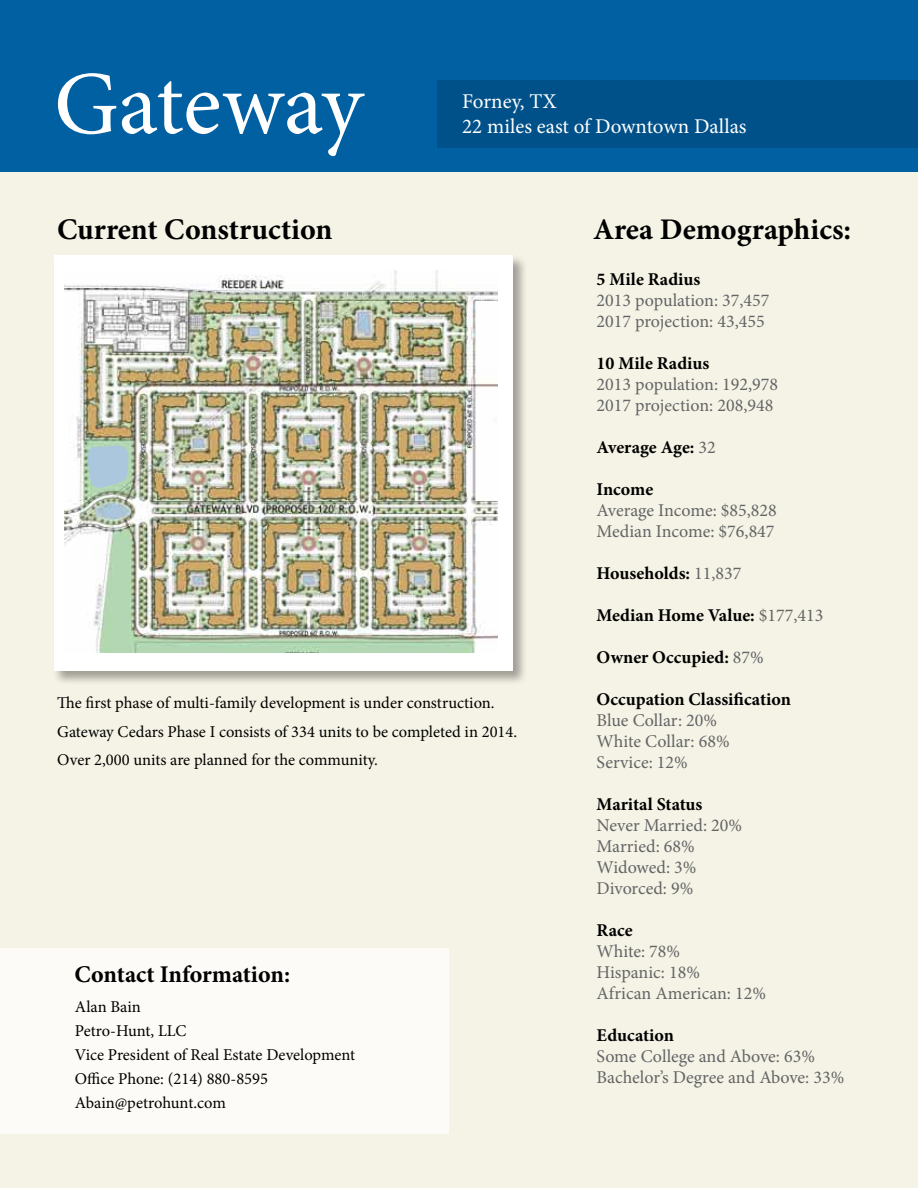
<style>
.page{position:relative;width:918px;height:1188px;background:#f5f3e5}
.page>*{position:absolute;margin:0;border:0;box-sizing:border-box;transform-origin:0 0}
.t1{font:90px "Minion Pro";letter-spacing:-.005em;color:#fff}
.t2{font:700 30px "Minion Pro";color:#000}
.t3{font:700 24px "Minion Pro";letter-spacing:-.005em;color:#000}
.t4{font:21px/25.2px "Minion Pro";color:#fff}
.t5{font:18px/21px "Minion Pro";color:#636466}
.t6{font:700 18px "Minion Pro";color:#000}
.t7{font:16.5px/24px "Minion Pro";color:#000}
.s1{font-weight:400;color:#636466}
</style>
<div class="page">
<div style="left:52px;top:254px;width:476px;height:432px;background:#000;opacity:.35"></div>
<div style="left:54px;top:255px;width:459px;height:416px;background:#fff"></div>
<div style="left:0;top:948px;width:448px;height:186px;background:#fcfbf7"></div>
<img style="left:65px;top:271px;width:433px;height:381px">
<img style="left:87px;top:445px;width:42px;height:49px">
<div style="left:0;top:0;width:918px;height:171px;background:#0060a2"></div>
<div style="left:437px;top:80px;width:481px;height:68px;background:#005189"></div>
<h1 class="t1" style="left:54px;top:44px;width:310px">Gateway</h1>
<p class="t4" style="left:462px;top:89px;width:286px">Forney, TX<br>22 miles east of Downtown Dallas</p>
<h2 class="t2" style="left:57px;top:208px;width:277px">Current Construction</h2>
<h2 class="t2" style="left:593px;top:208px;width:260px">Area Demographics:</h2>
<p class="t7" style="left:57px;top:689px;width:461px;line-height:28.5px">The first phase of multi-family development is under construction.<br>Gateway Cedars Phase I consists of 334 units to be completed in 2014.<br>Over 2,000 units are planned for the community.</p>
<h3 class="t3" style="left:75px;top:957px;width:217px">Contact Information:</h3>
<p class="t7" style="left:75px;top:995px;width:282px">Alan Bain<br>Petro-Hunt, LLC<br>Vice President of Real Estate Development<br>Office Phone: (214) 880-8595<br>Abain@petrohunt.com</p>
<p class="t6" style="left:597px;top:266px;width:105px">5 Mile Radius</p>
<p class="t5" style="left:597px;top:289px;width:174px">2013 population: 37,457<br>2017 projection: 43,455</p>
<p class="t6" style="left:597px;top:350px;width:114px">10 Mile Radius</p>
<p class="t5" style="left:597px;top:373px;width:183px">2013 population: 192,978<br>2017 projection: 208,948</p>
<p class="t6" style="left:597px;top:434px;width:121px">Average Age: <span class="s1">32</span></p>
<p class="t6" style="left:597px;top:476px;width:58px">Income</p>
<p class="t5" style="left:597px;top:499px;width:182px">Average Income: $85,828<br>Median Income: $76,847</p>
<p class="t6" style="left:597px;top:560px;width:146px">Households: <span class="s1">11,837</span></p>
<p class="t6" style="left:597px;top:602px;width:228px">Median Home Value: <span class="s1">$177,413</span></p>
<p class="t6" style="left:597px;top:644px;width:169px">Owner Occupied: <span class="s1">87%</span></p>
<p class="t6" style="left:597px;top:686px;width:196px">Occupation Classification</p>
<p class="t5" style="left:597px;top:709px;width:135px">Blue Collar: 20%<br>White Collar: 68%<br>Service: 12%</p>
<p class="t6" style="left:597px;top:791px;width:107px">Marital Status</p>
<p class="t5" style="left:597px;top:814px;width:147px">Never Married: 20%<br>Married: 68%<br>Widowed: 3%<br>Divorced: 9%</p>
<p class="t6" style="left:597px;top:917px;width:38px">Race</p>
<p class="t5" style="left:597px;top:940px;width:171px">White: 78%<br>Hispanic: 18%<br>African American: 12%</p>
<p class="t6" style="left:597px;top:1022px;width:79px">Education</p>
<p class="t5" style="left:597px;top:1045px;width:249px">Some College and Above: 63%<br>Bachelor’s Degree and Above: 33%</p>
</div>
